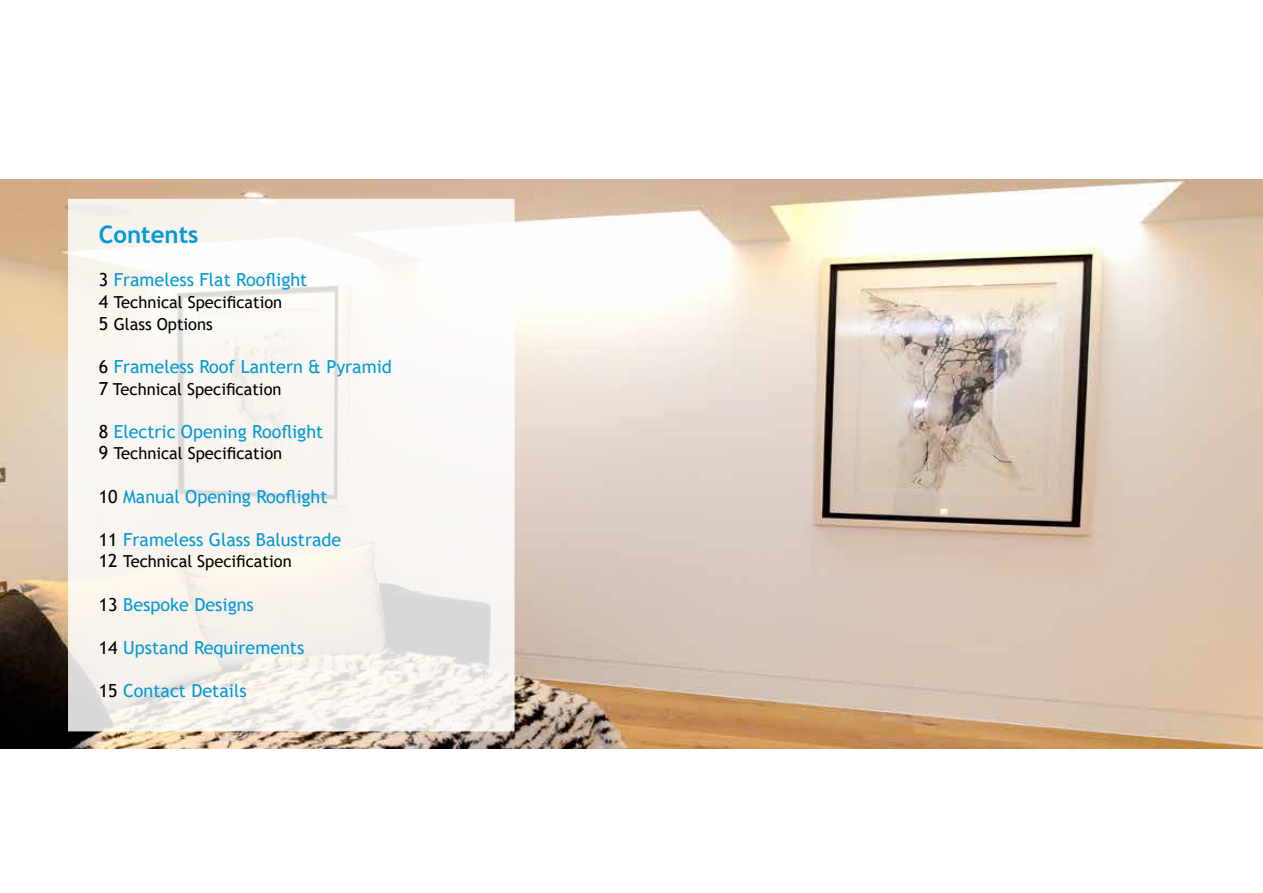
<style>
.page{position:relative;width:1263px;height:893px;background:#fff}
.page>*{position:absolute;margin:0;border:0;box-sizing:border-box;transform-origin:0 0}
.t1{font:700 24px "Trebuchet MS";color:#029ad7}
.t2{font:18px "Trebuchet MS";color:#029ad7}
.t3{font:16.5px/21.6px "Trebuchet MS";color:#000}
.s1{color:#000}
.s2{font-size:18px}
</style>
<div class="page">
<img style="left:0;top:179px;width:1263px;height:569px">
<svg style="left:68px;top:199px;width:446px;height:532px;fill:#f9f5f1"></svg>
<h1 class="t1" style="left:99px;top:220px;width:101px">Contents</h1>
<p class="t2" style="left:99px;top:269px;width:210px"><span class="s1">3</span> Frameless Flat Rooflight</p>
<p class="t3" style="left:99px;top:291px;width:185px"><span class="s2">4</span> Technical Specification<br><span class="s2">5</span> Glass Options</p>
<p class="t2" style="left:99px;top:355px;width:294px"><span class="s1">6</span> Frameless Roof Lantern &amp; Pyramid</p>
<p class="t3" style="left:99px;top:378px;width:184px"><span class="s2">7</span> Technical Specification</p>
<p class="t2" style="left:99px;top:420px;width:226px"><span class="s1">8</span> Electric Opening Rooflight</p>
<p class="t3" style="left:99px;top:442px;width:185px"><span class="s2">9</span> Technical Specification</p>
<p class="t2" style="left:99px;top:485px;width:230px"><span class="s1">10</span> Manual Opening Rooflight</p>
<p class="t2" style="left:99px;top:528px;width:244px"><span class="s1">11</span> Frameless Glass Balustrade</p>
<p class="t3" style="left:99px;top:550px;width:194px"><span class="s2">12</span> Technical Specification</p>
<p class="t2" style="left:99px;top:593px;width:156px"><span class="s1">13</span> Bespoke Designs</p>
<p class="t2" style="left:99px;top:636px;width:207px"><span class="s1">14</span> Upstand Requirements</p>
<p class="t2" style="left:99px;top:679px;width:149px"><span class="s1">15</span> Contact Details</p>
</div>
